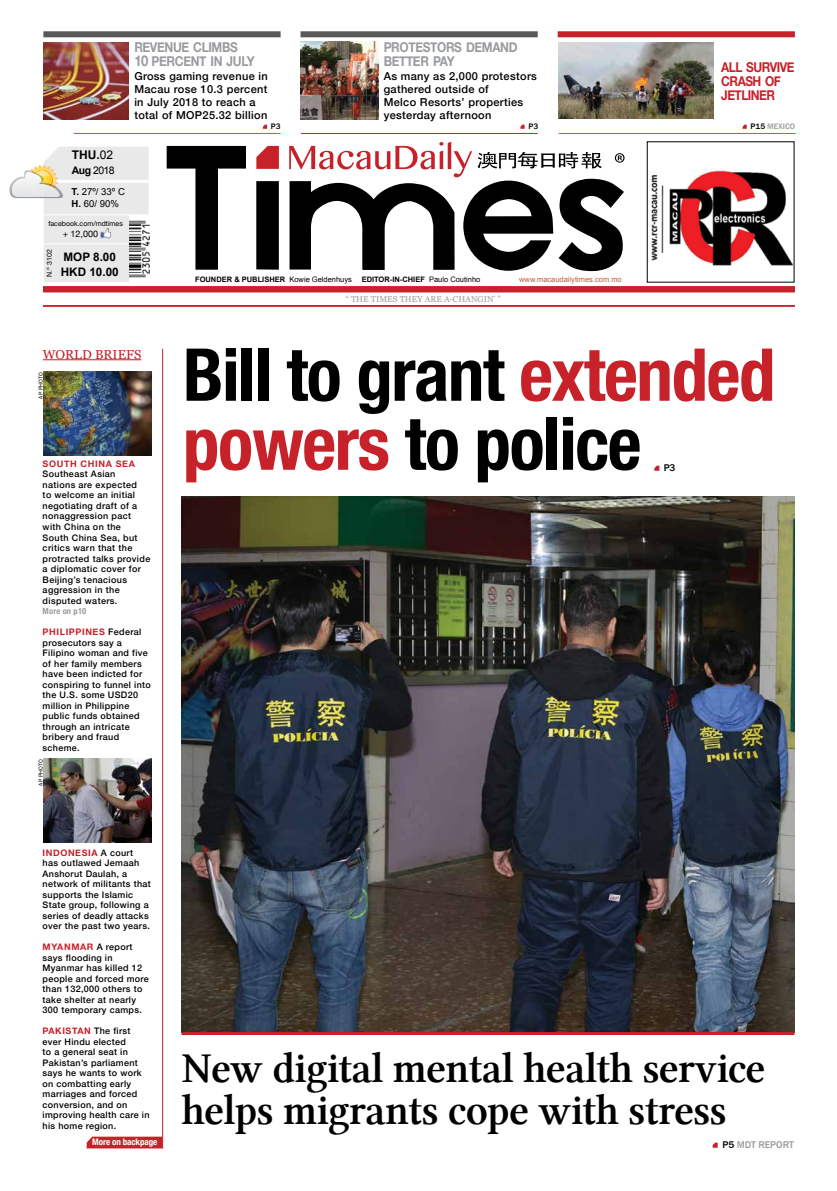
<style>
.page{position:relative;width:837px;height:1191px;background:#fff}
.page>*{position:absolute;margin:0;border:0;box-sizing:border-box;transform-origin:0 0}
.t1{font:700 condensed 73px/69px "Helvetica Neue";letter-spacing:-.02em;color:#000}
.t2{font:43px/42px "Lin Libertine Z";letter-spacing:-.02em;color:#000}
.t3{font:700 13.6px/14px "Helvetica Neue";letter-spacing:-.03em;color:#999b9e;scale:.88 1}
.t4{font:700 13.6px/14px "Helvetica Neue";letter-spacing:-.045em;color:#c7212a;scale:.88 1}
.t5{font:13px "Georgia";color:#c7212a}
.t6{font:700 12px "Arial";color:#000}
.t7{font:700 11.7px/15.3px "Arial";color:#000}
.t8{font:500 11px/13px "Helvetica Neue";letter-spacing:.03em;color:#000}
.t9{font:10.5px "Arial";color:#000}
.t10{font:500 10px "Franklin Gothic";color:#999b9e}
.t11{font:500 10px "Franklin Gothic";color:#000}
.t12{font:9.6px/12.1px "Arial";color:#000}
.t13{font:500 9px/10.5px "Helvetica Neue";letter-spacing:.035em;color:#000}
.t14{font:700 condensed 9px "Helvetica Neue";letter-spacing:-.01em;color:#fff}
.t15{font:700 9px "Helvetica Neue";letter-spacing:.07em;color:#c7212a}
.t16{font:9px "Helvetica Neue";color:#000}
.t17{font:8.5px "Georgia";color:#999b9e}
.t18{font:700 condensed 8.5px "Helvetica Neue";letter-spacing:.02em;color:#999b9e}
.t19{font:500 8.2px "Franklin Gothic";color:#999b9e}
.t20{font:500 8.2px "Franklin Gothic";color:#000}
.t21{font:700 7.5px "Arial";color:#000}
.t22{font:7.5px "Arial";color:#d05544}
.t23{font:7px "Helvetica Neue";color:#000}
.t24{font:6px "Franklin Gothic";letter-spacing:.025em;color:#000}
.s1{font-weight:400}
.s2{font-weight:700}
.s3{font-size:14.8px}
.s4{color:#000}
.s5{font-weight:700;color:#c7212a}
.s6{color:#c7212a}
</style>
<div class="page">
<svg style="left:167px;top:146px;width:79px;height:124px"></svg>
<svg style="left:256px;top:181px;width:23px;height:89px;background:#060606"></svg>
<svg style="left:289px;top:142px;width:335px;height:129px"></svg>
<svg style="left:256px;top:146px;width:23px;height:23px"></svg>
<div style="left:43px;top:286px;width:751px;height:6px;background:#c7212a"></div>
<hr style="left:43px;top:305px;width:751px;height:1px;background:#c7212a">
<img style="left:148px;top:224px;width:1px;height:50px">
<div style="left:300px;top:31px;width:237px;height:6px;background:#58595b"></div>
<div style="left:43px;top:31px;width:237px;height:6px;background:#58595b"></div>
<div style="left:557px;top:31px;width:237px;height:6px;background:#c7212a"></div>
<hr style="left:301px;top:133px;width:236px;height:1px;background:#c7212a">
<hr style="left:558px;top:133px;width:237px;height:1px;background:#d05544">
<hr style="left:74px;top:133px;width:206px;height:1px;background:#d05544">
<svg style="left:520px;top:125px;width:4px;height:4px"></svg>
<svg style="left:742px;top:125px;width:4px;height:4px"></svg>
<img style="left:651px;top:170px;width:140px;height:96px">
<hr style="left:162px;top:349px;width:1px;height:799px;background:#c7212a">
<hr style="left:43px;top:359px;width:98px;height:1px;background:#c7212a">
<svg style="left:87px;top:1136px;width:75px;height:12px"></svg>
<svg style="left:654px;top:465px;width:5px;height:6px"></svg>
<img style="left:300px;top:41px;width:78px;height:78px">
<img style="left:43px;top:42px;width:86px;height:77px">
<svg style="left:263px;top:125px;width:4px;height:4px"></svg>
<img style="left:558px;top:43px;width:155px;height:76px">
<img style="left:43px;top:758px;width:108px;height:84px">
<img style="left:43px;top:371px;width:108px;height:84px">
<svg style="left:9px;top:147px;width:139px;height:135px"></svg>
<svg style="left:712px;top:1142px;width:5px;height:5px"></svg>
<img style="left:181px;top:496px;width:613px;height:536px">
<hr style="left:181px;top:1032px;width:613px;height:3px;background:#c7212a">
<h3 class="t6" style="left:72px;top:147px;width:43px">THU.<span class="s1">02</span></h3>
<p class="t9" style="left:72px;top:163px;width:45px"><span class="s2">AUG</span> 2018</p>
<p class="t12" style="left:72px;top:186px;width:55px"><span class="s2">T.</span> 27º/ 33º C<br><span class="s2">H.</span> 60/ 90%</p>
<p class="t23" style="left:48px;top:219px;width:76px">facebook.com/mdtimes</p>
<p class="t16" style="left:63px;top:228px;width:37px">+ 12,000</p>
<p class="t23" style="left:44px;top:277px;width:29px;rotate:-90deg">N.º 3102</p>
<p class="t7" style="left:61px;top:249px;width:59px">MOP 8.00<br>HKD 10.00</p>
<h3 class="t3" style="left:134px;top:41px;width:138px">REVENUE CLIMBS<br><span class="s3">10</span> PERCENT IN JULY</h3>
<p class="t8" style="left:134px;top:69px;width:135px">Gross gaming revenue in<br>Macau rose 10.3 percent in July 2018 to reach a total of MOP25.32 billion</p>
<p class="t20" style="left:271px;top:121px;width:11px">P3</p>
<h3 class="t3" style="left:383px;top:41px;width:153px">PROTESTORS DEMAND<br>BETTER PAY</h3>
<h3 class="t4" style="left:721px;top:61px;width:84px">ALL SURVIVE<br>CRASH OF<br>JETLINER</h3>
<p class="t8" style="left:383px;top:69px;width:155px">As many as 2,000 protestors gathered outside of<br>Melco Resorts’ properties yesterday afternoon</p>
<p class="t20" style="left:528px;top:121px;width:11px">P3</p>
<p class="t19" style="left:750px;top:121px;width:46px"><span class="s4">P15</span> MEXICO</p>
<p class="t21" style="left:195px;top:274px;width:158px">FOUNDER &amp; PUBLISHER <span class="s1">Kowie Geldenhuys</span></p>
<p class="t21" style="left:361px;top:274px;width:120px">EDITOR-IN-CHIEF <span class="s1">Paulo Coutinho</span></p>
<p class="t22" style="left:519px;top:274px;width:104px">www.macaudailytimes.com.mo</p>
<p class="t17" style="left:345px;top:293px;width:157px">“ THE TIMES THEY ARE A-CHANGIN’ ”</p>
<h3 class="t5" style="left:43px;top:345px;width:100px">WORLD BRIEFS</h3>
<p class="t24" style="left:37px;top:398px;width:28px;rotate:-90deg">ap photo</p>
<p class="t15" style="left:43px;top:457px;width:94px">SOUTH CHINA SEA</p>
<p class="t13" style="left:43px;top:468px;width:109px">Southeast Asian<br>nations are expected<br>to welcome an initial negotiating draft of a nonaggression pact with China on the<br>South China Sea, but critics warn that the protracted talks provide a diplomatic cover for<br>Beijing’s tenacious aggression in the disputed waters.</p>
<p class="t18" style="left:43px;top:604px;width:45px">More on p10</p>
<p class="t13" style="left:43px;top:626px;width:110px"><span class="s5">PHILIPPINES</span> Federal prosecutors say a<br>Filipino woman and five of her family members have been indicted for conspiring to funnel into the U.S. some USD20 million in Philippine public funds obtained through an intricate bribery and fraud scheme.</p>
<p class="t24" style="left:37px;top:785px;width:28px;rotate:-90deg">ap photo</p>
<h1 class="t1" style="left:183px;top:335px;width:593px">Bill to grant <span class="s6">extended powers</span> to police</h1>
<p class="t11" style="left:663px;top:461px;width:13px">P3</p>
<p class="t13" style="left:43px;top:846px;width:110px"><span class="s5">INDONESIA</span> A court<br>has outlawed Jemaah<br>Anshorut Daulah, a network of militants that supports the Islamic<br>State group, following a series of deadly attacks over the past two years.</p>
<p class="t13" style="left:43px;top:941px;width:108px"><span class="s5">MYANMAR</span> A report says flooding in<br>Myanmar has killed 12 people and forced more than 132,000 others to take shelter at nearly<br>300 temporary camps.</p>
<p class="t13" style="left:43px;top:1025px;width:108px"><span class="s5">PAKISTAN</span> The first ever Hindu elected<br>to a general seat in<br>Pakistan’s parliament says he wants to work on combatting early marriages and forced conversion, and on improving health care in his home region.</p>
<p class="t14" style="left:92px;top:1134px;width:66px">More on backpage</p>
<h2 class="t2" style="left:181px;top:1049px;width:585px">New digital mental health service helps migrants cope with stress</h2>
<p class="t10" style="left:722px;top:1138px;width:73px"><span class="s4">P5</span> MDT REPORT</p>
</div>
